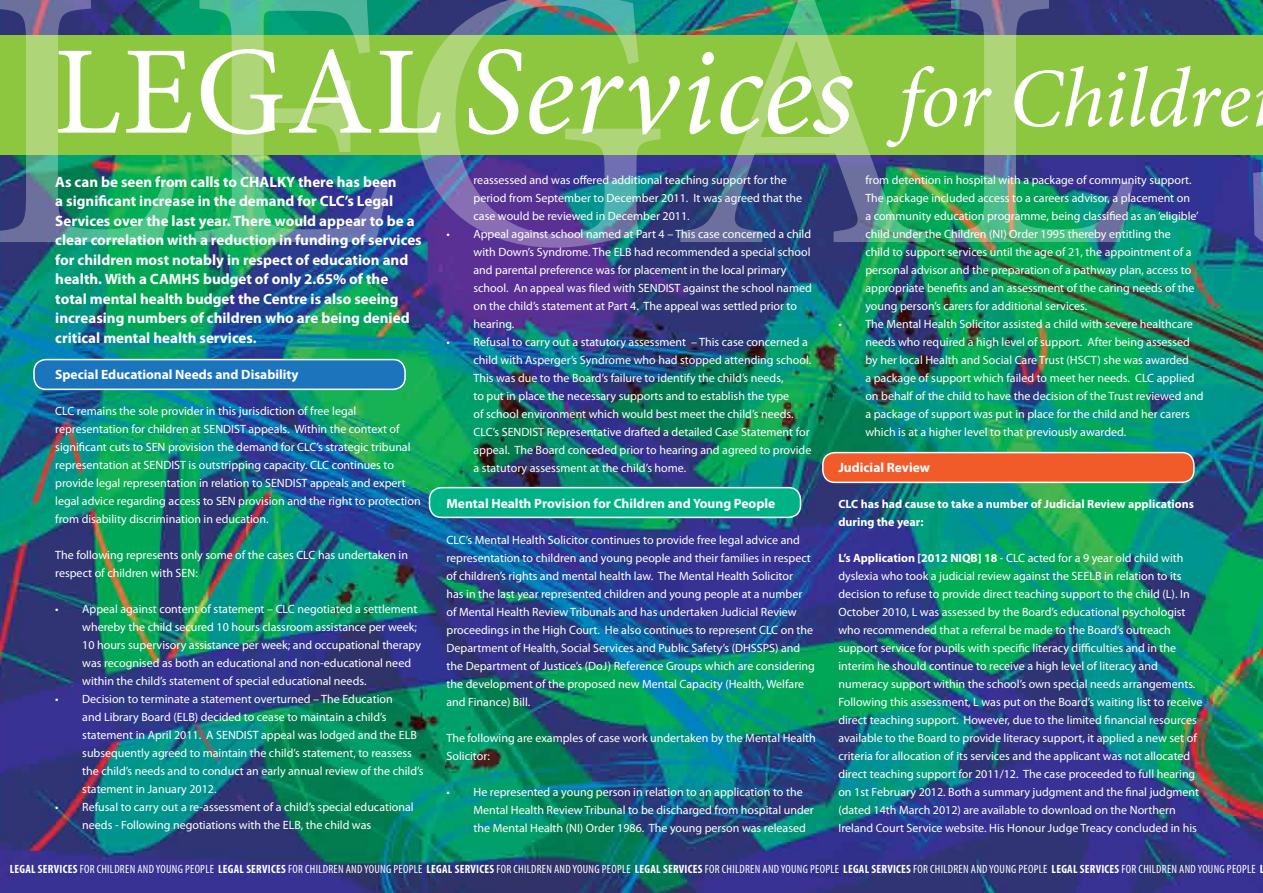
<style>
.page{position:relative;width:1263px;height:893px;background:#fff}
.page>*{position:absolute;margin:0;border:0;box-sizing:border-box;transform-origin:0 0}
.t1{font:italic 84px "Minion Pro";letter-spacing:-.01em;color:#fff}
.t2{font:700 15px/19.5px "Myriad Pro";color:#fff}
.t3{font:700 13.5px "Myriad Pro";color:#fff}
.t4{font:12px/18px "Myriad Pro";color:#fff}
.t5{font:condensed 12px "Myriad Pro";letter-spacing:.02em;color:#fff}
.t6{font:700 12px/18px "Myriad Pro";color:#fff}
.t7{font:700 condensed 12px "Myriad Pro";color:#fff}
.s1{font-weight:700}
</style>
<div class="page">
<img style="left:0;top:0;width:1263px;height:893px">
<div style="left:0;top:36px;width:1263px;height:119px;background:#8dc63f"></div>
<img style="left:0;top:0;width:1133px;height:248px">
<svg style="left:1253px;top:0;width:10px;height:260px"></svg>
<svg style="left:58px;top:49px;width:383px;height:86px"></svg>
<svg style="left:469px;top:49px;width:383px;height:86px"></svg>
<div style="left:34px;top:360px;width:371px;height:29px;background:#1c75bc;border-radius:12px"></div>
<div style="left:33px;top:359px;width:373px;height:31px;border:2px solid #fff;border-radius:12px"></div>
<div style="left:429px;top:488px;width:371px;height:29px;background:#00b387;border-radius:12px"></div>
<div style="left:429px;top:487px;width:372px;height:31px;border:2px solid #fff;border-radius:12px"></div>
<div style="left:823px;top:453px;width:371px;height:29px;background:#f15a29;border-radius:12px"></div>
<div style="left:822px;top:452px;width:372px;height:31px;border:2px solid #fff;border-radius:12px"></div>
<p class="t2" style="left:55px;top:171px;width:368px">As can be seen from calls to CHALKY there has been<br>a significant increase in the demand for CLC’s Legal Services over the last year. There would appear to be a clear correlation with a reduction in funding of services for children most notably in respect of education and health. With a CAMHS budget of only 2.65% of the total mental health budget the Centre is also seeing increasing numbers of children who are being denied critical mental health services.</p>
<p class="t3" style="left:55px;top:365px;width:245px">Special Educational Needs and Disability</p>
<p class="t4" style="left:55px;top:401px;width:367px">CLC remains the sole provider in this jurisdiction of free legal representation for children at SENDIST appeals. Within the context of significant cuts to SEN provision the demand for CLC’s strategic tribunal representation at SENDIST is outstripping capacity. CLC continues to provide legal representation in relation to SENDIST appeals and expert legal advice regarding access to SEN provision and the right to protection from disability discrimination in education.</p>
<p class="t4" style="left:55px;top:545px;width:354px">The following represents only some of the cases CLC has undertaken in respect of children with SEN:</p>
<p class="t4" style="left:82px;top:599px;width:340px;text-indent:-27px">• Appeal against content of statement – CLC negotiated a settlement whereby the child secured 10 hours classroom assistance per week; 10 hours supervisory assistance per week; and occupational therapy was recognised as both an educational and non-educational need within the child’s statement of special educational needs.</p>
<p class="t4" style="left:82px;top:689px;width:343px;text-indent:-27px">• Decision to terminate a statement overturned – The Education<br>and Library Board (ELB) decided to cease to maintain a child’s statement in April 2011. A SENDIST appeal was lodged and the ELB subsequently agreed to maintain the child’s statement, to reassess the child’s needs and to conduct an early annual review of the child’s statement in January 2012.</p>
<p class="t4" style="left:82px;top:797px;width:333px;text-indent:-27px">• Refusal to carry out a re-assessment of a child’s special educational needs - Following negotiations with the ELB, the child was</p>
<p class="t4" style="left:473px;top:171px;width:330px">reassessed and was offered additional teaching support for the period from September to December 2011. It was agreed that the case would be reviewed in December 2011.</p>
<p class="t4" style="left:473px;top:225px;width:340px;text-indent:-27px">• Appeal against school named at Part 4 – This case concerned a child with Down’s Syndrome. The ELB had recommended a special school and parental preference was for placement in the local primary school. An appeal was filed with SENDIST against the school named on the child’s statement at Part 4. The appeal was settled prior to hearing.</p>
<p class="t4" style="left:473px;top:333px;width:339px;text-indent:-27px">• Refusal to carry out a statutory assessment – This case concerned a child with Asperger’s Syndrome who had stopped attending school.<br>This was due to the Board’s failure to identify the child’s needs,<br>to put in place the necessary supports and to establish the type<br>of school environment which would best meet the child’s needs.<br>CLC’s SENDIST Representative drafted a detailed Case Statement for appeal. The Board conceded prior to hearing and agreed to provide a statutory assessment at the child’s home.</p>
<p class="t3" style="left:446px;top:495px;width:330px">Mental Health Provision for Children and Young People</p>
<p class="t4" style="left:446px;top:531px;width:370px">CLC’s Mental Health Solicitor continues to provide free legal advice and representation to children and young people and their families in respect of children’s rights and mental health law. The Mental Health Solicitor<br>has in the last year represented children and young people at a number of Mental Health Review Tribunals and has undertaken Judicial Review proceedings in the High Court. He also continues to represent CLC on the Department of Health, Social Services and Public Safety’s (DHSSPS) and the Department of Justice’s (DoJ) Reference Groups which are considering the development of the proposed new Mental Capacity (Health, Welfare and Finance) Bill.</p>
<p class="t4" style="left:446px;top:729px;width:371px">The following are examples of case work undertaken by the Mental Health<br>Solicitor:</p>
<p class="t4" style="left:473px;top:783px;width:342px;text-indent:-27px">• He represented a young person in relation to an application to the<br>Mental Health Review Tribunal to be discharged from hospital under the Mental Health (NI) Order 1986. The young person was released</p>
<h1 class="t1" style="left:898px;top:42px;width:354px">for Childre</h1>
<p class="t4" style="left:865px;top:171px;width:335px">from detention in hospital with a package of community support.<br>The package included access to a careers advisor, a placement on a community education programme, being classified as an ‘eligible’ child under the Children (NI) Order 1995 thereby entitling the<br>child to support services until the age of 21, the appointment of a personal advisor and the preparation of a pathway plan, access to appropriate benefits and an assessment of the caring needs of the young person’s carers for additional services.</p>
<p class="t4" style="left:865px;top:315px;width:340px;text-indent:-27px">• The Mental Health Solicitor assisted a child with severe healthcare needs who required a high level of support. After being assessed by her local Health and Social Care Trust (HSCT) she was awarded<br>a package of support which failed to meet her needs. CLC applied on behalf of the child to have the decision of the Trust reviewed and a package of support was put in place for the child and her carers which is at a higher level to that previously awarded.</p>
<p class="t3" style="left:838px;top:459px;width:93px">Judicial Review</p>
<p class="t6" style="left:838px;top:495px;width:357px">CLC has had cause to take a number of Judicial Review applications during the year:</p>
<p class="t4" style="left:838px;top:549px;width:366px"><span class="s1">L’s Application [2012 NIQB] 18</span> - CLC acted for a 9 year old child with dyslexia who took a judicial review against the SEELB in relation to its decision to refuse to provide direct teaching support to the child (L). In October 2010, L was assessed by the Board’s educational psychologist who recommended that a referral be made to the Board’s outreach support service for pupils with specific literacy difficulties and in the interim he should continue to receive a high level of literacy and numeracy support within the school’s own special needs arrangements.<br>Following this assessment, L was put on the Board’s waiting list to receive direct teaching support. However, due to the limited financial resources available to the Board to provide literacy support, it applied a new set of criteria for allocation of its services and the applicant was not allocated direct teaching support for 2011/12. The case proceeded to full hearing on 1st February 2012. Both a summary judgment and the final judgment (dated 14th March 2012) are available to download on the Northern Ireland Court Service website. His Honour Judge Treacy concluded in his</p>
<p class="t7" style="left:10px;top:862px;width:22px">LEGALSERVICES</p>
<p class="t5" style="left:80px;top:862px;width:160px">FOR CHILDREN AND YOUNG PEOPLE <span class="s1">LEGALSERVICES</span></p>
<p class="t5" style="left:288px;top:862px;width:160px">FOR CHILDREN AND YOUNG PEOPLE <span class="s1">LEGALSERVICES</span></p>
<p class="t5" style="left:496px;top:862px;width:160px">FOR CHILDREN AND YOUNG PEOPLE <span class="s1">LEGALSERVICES</span></p>
<p class="t5" style="left:705px;top:862px;width:160px">FOR CHILDREN AND YOUNG PEOPLE <span class="s1">LEGALSERVICES</span></p>
<p class="t5" style="left:913px;top:862px;width:160px">FOR CHILDREN AND YOUNG PEOPLE <span class="s1">LEGALSERVICES</span></p>
<p class="t5" style="left:1121px;top:862px;width:143px">FOR CHILDREN AND YOUNG PEOPLE <span class="s1">L</span></p>
</div>
